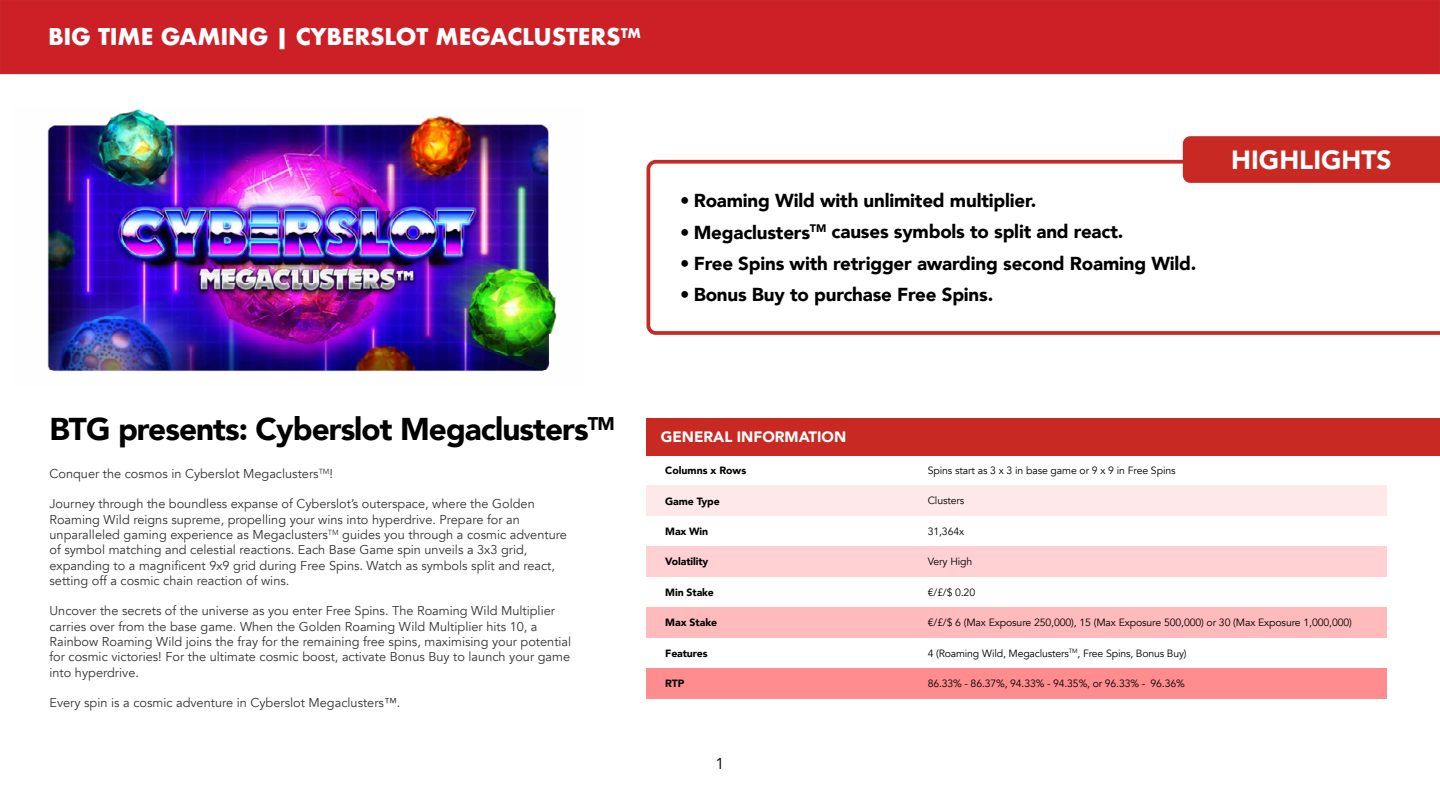
<style>
.page{position:relative;width:1440px;height:810px;background:#fff}
.page>*{position:absolute;margin:0;border:0;box-sizing:border-box;transform-origin:0 0}
.t1{font:900 31.5px "Avenir";letter-spacing:-.03em;color:#000}
.t2{font:900 26.25px "Avenir";color:#fff}
.t3{font:700 22.5px "Futura";letter-spacing:-.01em;color:#fff}
.t4{font:900 18.75px "Avenir";letter-spacing:-.01em;color:#000}
.t5{font:15.75px "Avenir";color:#000}
.t6{font:900 15px "Avenir";color:#fff}
.t7{font:12.75px/15.3px "Avenir";color:#333}
.t8{font:10.5px "Avenir";letter-spacing:-.01em;color:#000}
.t9{font:900 10.5px "Avenir";letter-spacing:-.01em;color:#000}
</style>
<div class="page">
<div style="left:646px;top:668px;width:741px;height:31px;background:#ff8c8f"></div>
<div style="left:646px;top:607px;width:741px;height:31px;background:#ffbabc"></div>
<div style="left:646px;top:547px;width:741px;height:30px;background:#ffd1d3"></div>
<div style="left:646px;top:486px;width:741px;height:30px;background:#ffe8e9"></div>
<img style="left:47px;top:109px;width:510px;height:263px">
<div style="left:646px;top:418px;width:794px;height:37px;background:#c82923"></div>
<div style="left:0;top:0;width:1440px;height:74px;background:#cd1f26"></div>
<svg style="left:646px;top:158px;width:794px;height:177px"></svg>
<div style="left:1183px;top:136px;width:257px;height:47px;background:#c82923"></div>
<h3 class="t3" style="left:48px;top:21px;width:595px">BIG TIME GAMING | CYBERSLOT MEGACLUSTERS<sup>TM</sup></h3>
<h3 class="t4" style="left:680px;top:185px;width:358px">• Roaming Wild with unlimited multiplier.</h3>
<h3 class="t4" style="left:680px;top:216px;width:445px">• Megaclusters<sup>TM</sup> causes symbols to split and react.</h3>
<h3 class="t4" style="left:680px;top:247px;width:518px">• Free Spins with retrigger awarding second Roaming Wild.</h3>
<h3 class="t4" style="left:680px;top:278px;width:315px">• Bonus Buy to purchase Free Spins.</h3>
<h2 class="t2" style="left:1231px;top:137px;width:162px">HIGHLIGHTS</h2>
<h1 class="t1" style="left:50px;top:402px;width:567px">BTG presents: Cyberslot Megaclusters<sup>TM</sup></h1>
<p class="t7" style="left:50px;top:466px;width:285px">Conquer the cosmos in Cyberslot Megaclusters<sup>TM</sup>!</p>
<p class="t7" style="left:50px;top:497px;width:519px">Journey through the boundless expanse of Cyberslot’s outerspace, where the Golden Roaming Wild reigns supreme, propelling your wins into hyperdrive. Prepare for an unparalleled gaming experience as Megaclusters<sup>TM</sup> guides you through a cosmic adventure of symbol matching and celestial reactions. Each Base Game spin unveils a 3x3 grid, expanding to a magnificent 9x9 grid during Free Spins. Watch as symbols split and react, setting off a cosmic chain reaction of wins.</p>
<p class="t7" style="left:50px;top:604px;width:523px">Uncover the secrets of the universe as you enter Free Spins. The Roaming Wild Multiplier carries over from the base game. When the Golden Roaming Wild Multiplier hits 10, a Rainbow Roaming Wild joins the fray for the remaining free spins, maximising your potential for cosmic victories! For the ultimate cosmic boost, activate Bonus Buy to launch your game into hyperdrive.</p>
<p class="t7" style="left:50px;top:695px;width:352px">Every spin is a cosmic adventure in Cyberslot Megaclusters™.</p>
<p class="t6" style="left:661px;top:424px;width:187px">GENERAL INFORMATION</p>
<p class="t9" style="left:665px;top:462px;width:82px">Columns x Rows</p>
<p class="t9" style="left:665px;top:492px;width:56px">Game Type</p>
<p class="t9" style="left:665px;top:522px;width:44px">Max Win</p>
<p class="t9" style="left:665px;top:553px;width:45px">Volatility</p>
<p class="t9" style="left:665px;top:583px;width:50px">Min Stake</p>
<p class="t9" style="left:665px;top:614px;width:54px">Max Stake</p>
<p class="t9" style="left:665px;top:644px;width:44px">Features</p>
<p class="t9" style="left:665px;top:675px;width:21px">RTP</p>
<p class="t5" style="left:716px;top:754px;width:10px">1</p>
<p class="t8" style="left:928px;top:464px;width:249px">Spins start as 3 x 3 in base game or 9 x 9 in Free Spins</p>
<p class="t8" style="left:928px;top:495px;width:38px">Clusters</p>
<p class="t8" style="left:928px;top:525px;width:38px">31,364x</p>
<p class="t8" style="left:928px;top:555px;width:46px">Very High</p>
<p class="t8" style="left:928px;top:586px;width:49px">€/£/$ 0.20</p>
<p class="t8" style="left:928px;top:616px;width:426px">€/£/$ 6 (Max Exposure 250,000), 15 (Max Exposure 500,000) or 30 (Max Exposure 1,000,000)</p>
<p class="t8" style="left:928px;top:647px;width:260px">4 (Roaming Wild, Megaclusters<sup>TM</sup>, Free Spins, Bonus Buy)</p>
<p class="t8" style="left:928px;top:677px;width:259px">86.33% - 86.37%, 94.33% - 94.35%, or 96.33% - 96.36%</p>
</div>
